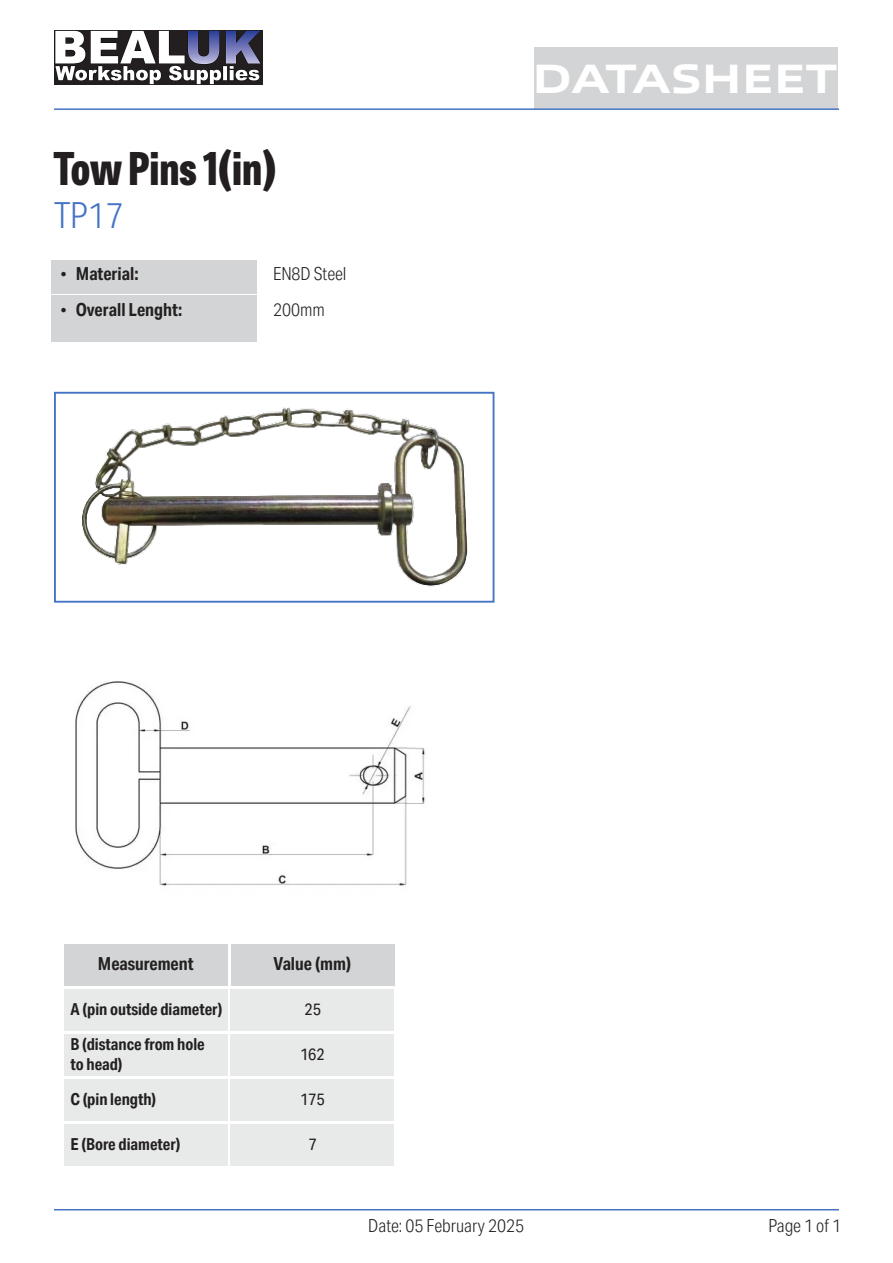
<style>
.page{position:relative;width:893px;height:1263px;background:#fff}
.page>*{position:absolute;margin:0;border:0;box-sizing:border-box;transform-origin:0 0}
.t1{font:800 45px "Tablet Gothic Condensed";color:#231f20}
.t2{font:800 41.4px "Allumi Std Extended";letter-spacing:-.01em;color:#fff}
.t3{font:300 36px "Aktiv Grotesk Cd";color:#4574c4}
.t4{font:700 18px "Aktiv Grotesk Cd";color:#232020}
.t5{font:300 18px/35.8px "Aktiv Grotesk Cd";color:#231f20}
.t6{font:700 16.5px/35.1px "Aktiv Grotesk Cd";color:#232020}
.t7{font:16.5px "Aktiv Grotesk Cd";color:#232020}
.s1{font-family:"Times New Roman";font-weight:400}
</style>
<div class="page">
<div style="left:51px;top:260px;width:205px;height:82px;background:#d3d4d6"></div>
<div style="left:534px;top:48px;width:304px;height:61px;background:#d3d4d6"></div>
<hr style="left:54px;top:108px;width:785px;height:2px;background:#4574c4">
<hr style="left:54px;top:1209px;width:785px;height:1px;background:#4574c4">
<hr style="left:51px;top:294px;width:220px;height:1px;background:#fff">
<img style="left:54px;top:31px;width:209px;height:54px">
<img style="left:75px;top:681px;width:350px;height:278px">
<div style="left:54px;top:392px;width:440px;height:211px;border:2px solid #4574c4"></div>
<img style="left:82px;top:407px;width:385px;height:180px">
<div style="left:64px;top:944px;width:164px;height:42px;background:#d3d4d6"></div>
<div style="left:64px;top:989px;width:163px;height:42px;background:#e8e9e9"></div>
<div style="left:64px;top:1034px;width:163px;height:42px;background:#e8e9e9"></div>
<div style="left:64px;top:1079px;width:163px;height:42px;background:#e8e9e9"></div>
<div style="left:64px;top:1124px;width:163px;height:42px;background:#e8e9e9"></div>
<div style="left:231px;top:944px;width:163px;height:42px;background:#d3d4d6"></div>
<div style="left:231px;top:989px;width:163px;height:42px;background:#e8e9e9"></div>
<div style="left:231px;top:1034px;width:163px;height:42px;background:#e8e9e9"></div>
<div style="left:231px;top:1079px;width:163px;height:42px;background:#e8e9e9"></div>
<div style="left:231px;top:1124px;width:163px;height:42px;background:#e8e9e9"></div>
<h1 class="t1" style="left:54px;top:134px;width:224px">Tow Pins 1(in)</h1>
<h3 class="t3" style="left:54px;top:194px;width:71px">TP17</h3>
<p class="t4" style="left:61px;top:263px;width:80px"><span class="s1">•</span> Material:</p>
<p class="t5" style="left:273px;top:256px;width:75px">EN8D Steel<br>200mm</p>
<p class="t4" style="left:61px;top:299px;width:123px"><span class="s1">•</span> Overall Lenght:</p>
<h2 class="t2" style="left:532px;top:56px;width:307px">DATASHEET</h2>
<p class="t4" style="left:98px;top:953px;width:97px">Measurement</p>
<p class="t4" style="left:273px;top:953px;width:79px">Value (mm)</p>
<p class="t6" style="left:70px;top:992px;width:153px">A (pin outside diameter)<br>B (distance from hole</p>
<p class="t6" style="left:70px;top:1047px;width:87px">to head)<br>C (pin length)</p>
<p class="t6" style="left:70px;top:1127px;width:111px">E (Bore diameter)</p>
<p class="t7" style="left:305px;top:1000px;width:18px">25</p>
<p class="t7" style="left:300px;top:1045px;width:26px">162</p>
<p class="t7" style="left:300px;top:1090px;width:26px">175</p>
<p class="t7" style="left:309px;top:1135px;width:10px">7</p>
<p class="t5" style="left:368px;top:1208px;width:157px">Date: 05 February 2025</p>
<p class="t5" style="left:768px;top:1208px;width:74px">Page 1 of 1</p>
</div>
